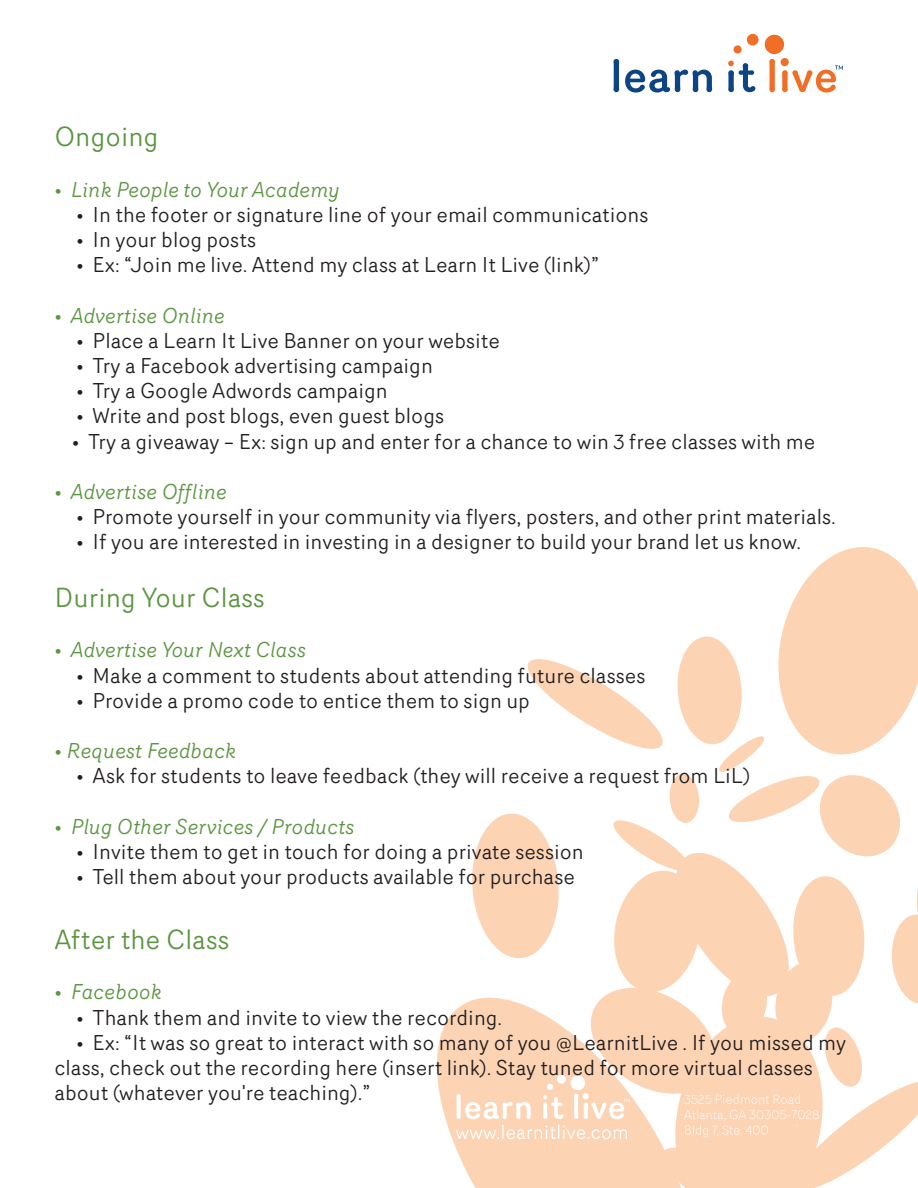
<style>
.page{position:relative;width:918px;height:1188px;background:#fff}
.page>*{position:absolute;margin:0;border:0;box-sizing:border-box;transform-origin:0 0}
.t1{font:27px "Router";color:#5b9540}
.t2{font:21px/25.2px "Router";color:#231f20}
.t3{font:italic 21px "Router";letter-spacing:-.005em;color:#5b9540}
</style>
<div class="page">
<svg style="left:437px;top:1010px;width:19px;height:138px;fill:#fcd3b3"></svg>
<svg style="left:456px;top:547px;width:462px;height:641px"></svg>
<svg style="left:613px;top:59px;width:6px;height:33px"></svg>
<svg style="left:625px;top:70px;width:87px;height:23px"></svg>
<svg style="left:769px;top:59px;width:6px;height:33px"></svg>
<div style="left:781px;top:58px;width:8px;height:8px;background:#f16e26;border-radius:50%"></div>
<svg style="left:733px;top:45px;width:9px;height:9px"></svg>
<div style="left:747px;top:34px;width:12px;height:12px;background:#f16e26;border-radius:50%"></div>
<div style="left:765px;top:35px;width:19px;height:19px;background:#f16e26;border-radius:50%"></div>
<svg style="left:728px;top:61px;width:27px;height:31px"></svg>
<svg style="left:782px;top:65px;width:61px;height:28px"></svg>
<p class="t1" style="left:54px;top:117px;width:106px">Ongoing</p>
<p class="t3" style="left:54px;top:174px;width:287px">• Link People to Your Academy</p>
<p class="t2" style="left:77px;top:201px;width:573px">• In the footer or signature line of your email communications</p>
<p class="t2" style="left:77px;top:226px;width:181px">• In your blog posts</p>
<p class="t2" style="left:77px;top:252px;width:524px">• Ex: “Join me live. Attend my class at Learn It Live (link)”</p>
<p class="t3" style="left:54px;top:300px;width:172px">• Advertise Online</p>
<p class="t2" style="left:77px;top:327px;width:425px">• Place a Learn It Live Banner on your website</p>
<p class="t2" style="left:77px;top:352px;width:358px">• Try a Facebook advertising campaign</p>
<p class="t2" style="left:77px;top:378px;width:313px">• Try a Google Adwords campaign</p>
<p class="t2" style="left:77px;top:403px;width:369px">• Write and post blogs, even guest blogs</p>
<p class="t2" style="left:72px;top:428px;width:745px">• Try a giveaway – Ex: sign up and enter for a chance to win 3 free classes with me</p>
<p class="t3" style="left:54px;top:476px;width:174px">• Advertise Offline</p>
<p class="t2" style="left:77px;top:504px;width:761px">• Promote yourself in your community via flyers, posters, and other print materials.</p>
<p class="t2" style="left:77px;top:529px;width:726px">• If you are interested in investing in a designer to build your brand let us know.</p>
<p class="t1" style="left:54px;top:578px;width:212px">During Your Class</p>
<p class="t3" style="left:54px;top:635px;width:253px">• Advertise Your Next Class</p>
<p class="t2" style="left:77px;top:662px;width:570px">• Make a comment to students about attending future classes</p>
<p class="t2" style="left:77px;top:687px;width:455px">• Provide a promo code to entice them to sign up</p>
<p class="t3" style="left:54px;top:735px;width:183px">• Request Feedback</p>
<p class="t2" style="left:77px;top:763px;width:675px">• Ask for students to leave feedback (they will receive a request from LiL)</p>
<p class="t3" style="left:54px;top:811px;width:302px">• Plug Other Services / Products</p>
<p class="t2" style="left:77px;top:838px;width:509px">• Invite them to get in touch for doing a private session</p>
<p class="t2" style="left:77px;top:864px;width:500px">• Tell them about your products available for purchase</p>
<p class="t1" style="left:54px;top:920px;width:176px">After the Class</p>
<p class="t3" style="left:54px;top:977px;width:109px">• Facebook</p>
<p class="t2" style="left:77px;top:1004px;width:427px">• Thank them and invite to view the recording.</p>
<p class="t2" style="left:54px;top:1029px;width:793px;text-indent:22px">• Ex: “It was so great to interact with so many of you @LearnitLive . If you missed my class, check out the recording here (insert link). Stay tuned for more virtual classes about (whatever you're teaching).”</p>
</div>
